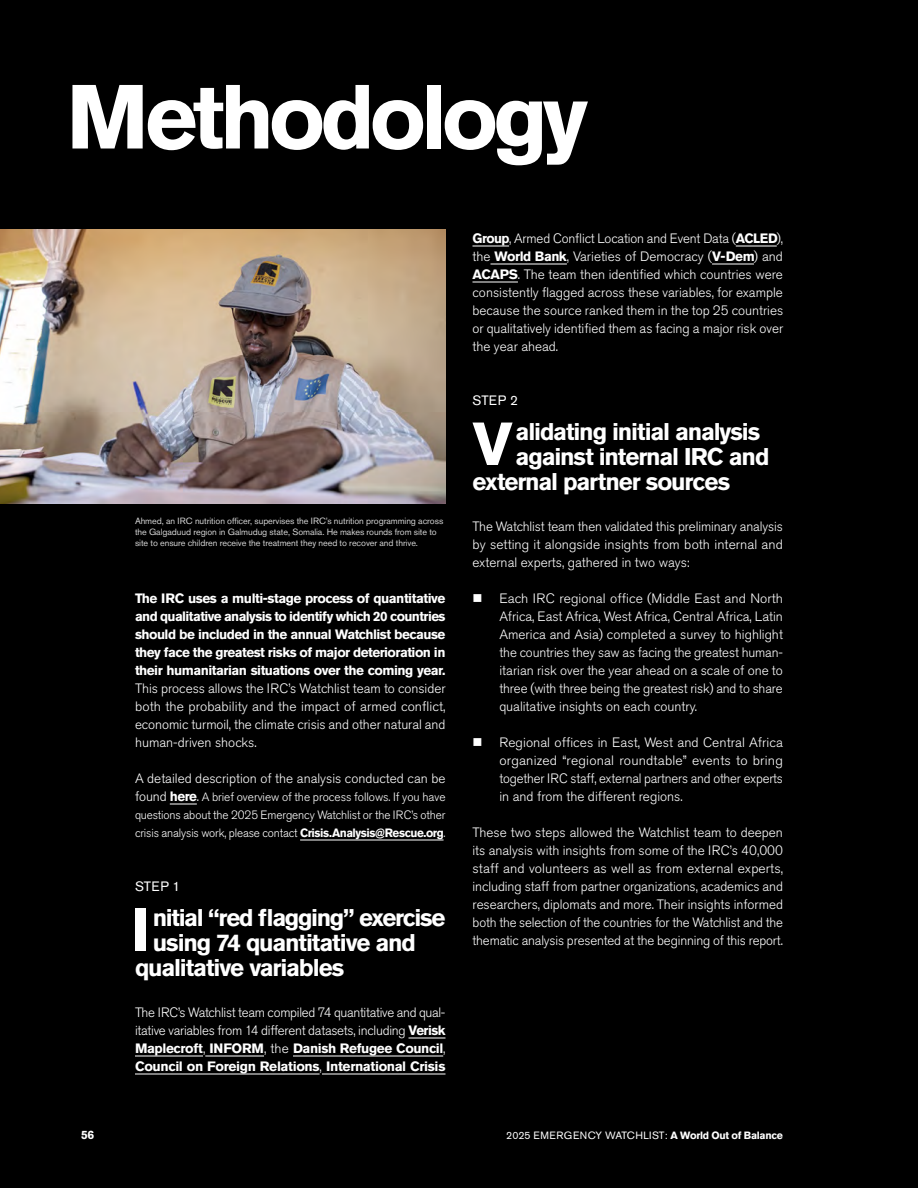
<style>
.page{position:relative;width:918px;height:1188px;background:#000}
.page>*{position:absolute;margin:0;border:0;box-sizing:border-box;transform-origin:0 0}
.t1{font:700 90px "Akzidenz Grotesk Std";letter-spacing:-.055em;color:#fff}
.t2{font:700 60.15px "Akzidenz Grotesk Std";color:#fff}
.t3{font:700 24px "Akzidenz Grotesk Std";letter-spacing:-.05em;color:#fff}
.t4{font:300 13.5px/18px "Akzidenz Grotesk Std";color:#fff;text-align:justify}
.t5{font:700 13.5px/18px "Akzidenz Grotesk Std";letter-spacing:-.04em;color:#fff;text-align:justify}
.t6{font:13.5px "Akzidenz Grotesk Std";letter-spacing:.015em;color:#fff}
.t7{font:300 12px/18px "Akzidenz Grotesk Std";letter-spacing:-.01em;color:#fff;text-align:justify}
.t8{font:700 12px "Akzidenz Grotesk Std";color:#fff}
.t9{font:10.5px "Akzidenz Grotesk Std";letter-spacing:.035em;color:#fff}
.t10{font:9px/10.8px "Akzidenz Grotesk Std";letter-spacing:-.01em;color:#d2d2d2}
.s1{font-size:13.5px}
.s2{font-weight:700;font-size:13.5px}
.s3{font-weight:700}
</style>
<div class="page">
<svg style="left:170px;top:804px;width:27px;height:1px"></svg>
<hr style="left:300px;top:840px;width:144px;height:1px;background:#fff">
<hr style="left:409px;top:1038px;width:36px;height:1px;background:#fff">
<hr style="left:135px;top:1056px;width:68px;height:1px;background:#fff">
<hr style="left:205px;top:1056px;width:59px;height:1px;background:#fff">
<hr style="left:293px;top:1056px;width:150px;height:1px;background:#fff">
<hr style="left:135px;top:1074px;width:185px;height:1px;background:#fff">
<hr style="left:322px;top:1074px;width:124px;height:1px;background:#fff">
<img style="left:0;top:230px;width:446px;height:273px">
<hr style="left:472px;top:246px;width:37px;height:1px;background:#fff">
<hr style="left:736px;top:246px;width:41px;height:1px;background:#fff">
<hr style="left:491px;top:264px;width:76px;height:1px;background:#fff">
<hr style="left:712px;top:264px;width:42px;height:1px;background:#fff">
<hr style="left:472px;top:282px;width:46px;height:1px;background:#fff">
<h1 class="t1" style="left:66px;top:65px;width:523px">Methodology</h1>
<p class="t10" style="left:135px;top:516px;width:310px">Ahmed, an IRC nutrition officer, supervises the IRC’s nutrition programming across the Galgaduud region in Galmudug state, Somalia. He makes rounds from site to site to ensure children receive the treatment they need to recover and thrive.</p>
<p class="t5" style="left:135px;top:589px;width:312px">The IRC uses a multi-stage process of quantitative and qualitative analysis to identify which 20 countries should be included in the annual Watchlist because they face the greatest risks of major deterioration in their humanitarian situations over the coming year.</p>
<p class="t4" style="left:135px;top:680px;width:312px">This process allows the IRC’s Watchlist team to consider both the probability and the impact of armed conflict, economic turmoil, the climate crisis and other natural and human-driven shocks.</p>
<p class="t4" style="left:135px;top:770px;width:312px">A detailed description of the analysis conducted can be</p>
<p class="t7" style="left:135px;top:788px;width:312px"><span class="s1">found</span> <span class="s2">here</span><span class="s1">.</span> A brief overview of the process follows. If you have questions about the 2025 Emergency Watchlist or the IRC’s other crisis analysis work, please contact <span class="s3">Crisis.Analysis@Rescue.org</span>.</p>
<p class="t6" style="left:135px;top:878px;width:47px">STEP 1</p>
<h2 class="t2" style="left:131px;top:895px;width:20px">I</h2>
<h3 class="t3" style="left:153px;top:903px;width:294px">nitial “red flagging” exercise</h3>
<h3 class="t3" style="left:153px;top:929px;width:265px">using 74 quantitative and</h3>
<h3 class="t3" style="left:135px;top:954px;width:211px">qualitative variables</h3>
<p class="t4" style="left:135px;top:1004px;width:312px">The IRC’s Watchlist team compiled 74 quantitative and qual&shy;itative variables from 14 different datasets, including <span class="s3">Verisk Maplecroft</span>, <span class="s3">INFORM</span>, the <span class="s3">Danish Refugee Council</span>, <span class="s3">Council on Foreign Relations</span>, <span class="s3">International Crisis</span></p>
<p class="t4" style="left:472px;top:230px;width:312px"><span class="s3">Group</span>, Armed Conflict Location and Event Data (<span class="s3">ACLED</span>), the <span class="s3">World Bank</span>, Varieties of Democracy (<span class="s3">V-Dem</span>) and <span class="s3">ACAPS</span>. The team then identified which countries were consistently flagged across these variables, for example because the source ranked them in the top 25 countries or qualitatively identified them as facing a major risk over the year ahead.</p>
<p class="t6" style="left:472px;top:392px;width:47px">STEP 2</p>
<h2 class="t2" style="left:473px;top:409px;width:42px">V</h2>
<h3 class="t3" style="left:516px;top:417px;width:246px">alidating initial analysis</h3>
<h3 class="t3" style="left:516px;top:443px;width:255px">against internal IRC and</h3>
<h3 class="t3" style="left:472px;top:468px;width:259px">external partner sources</h3>
<p class="t4" style="left:472px;top:518px;width:312px">The Watchlist team then validated this preliminary analysis by setting it alongside insights from both internal and external experts, gathered in two ways:</p>
<p class="t4" style="left:500px;top:590px;width:285px">Each IRC regional office (Middle East and North Africa, East Africa, West Africa, Central Africa, Latin America and Asia) completed a survey to highlight the countries they saw as facing the greatest human&shy;itarian risk over the year ahead on a scale of one to three (with three being the greatest risk) and to share qualitative insights on each country.</p>
<p class="t4" style="left:500px;top:734px;width:285px">Regional offices in East, West and Central Africa organized “regional roundtable” events to bring together IRC staff, external partners and other experts in and from the different regions.</p>
<p class="t4" style="left:472px;top:824px;width:312px">These two steps allowed the Watchlist team to deepen its analysis with insights from some of the IRC’s 40,000 staff and volunteers as well as from external experts, including staff from partner organizations, academics and researchers, diplomats and more. Their insights informed both the selection of the countries for the Watchlist and the thematic analysis presented at the beginning of this report.</p>
<p class="t8" style="left:81px;top:1128px;width:15px">56</p>
<p class="t9" style="left:506px;top:1129px;width:278px">2025 EMERGENCY WATCHLIST: <span class="s3">A World Out of Balance</span></p>
</div>
